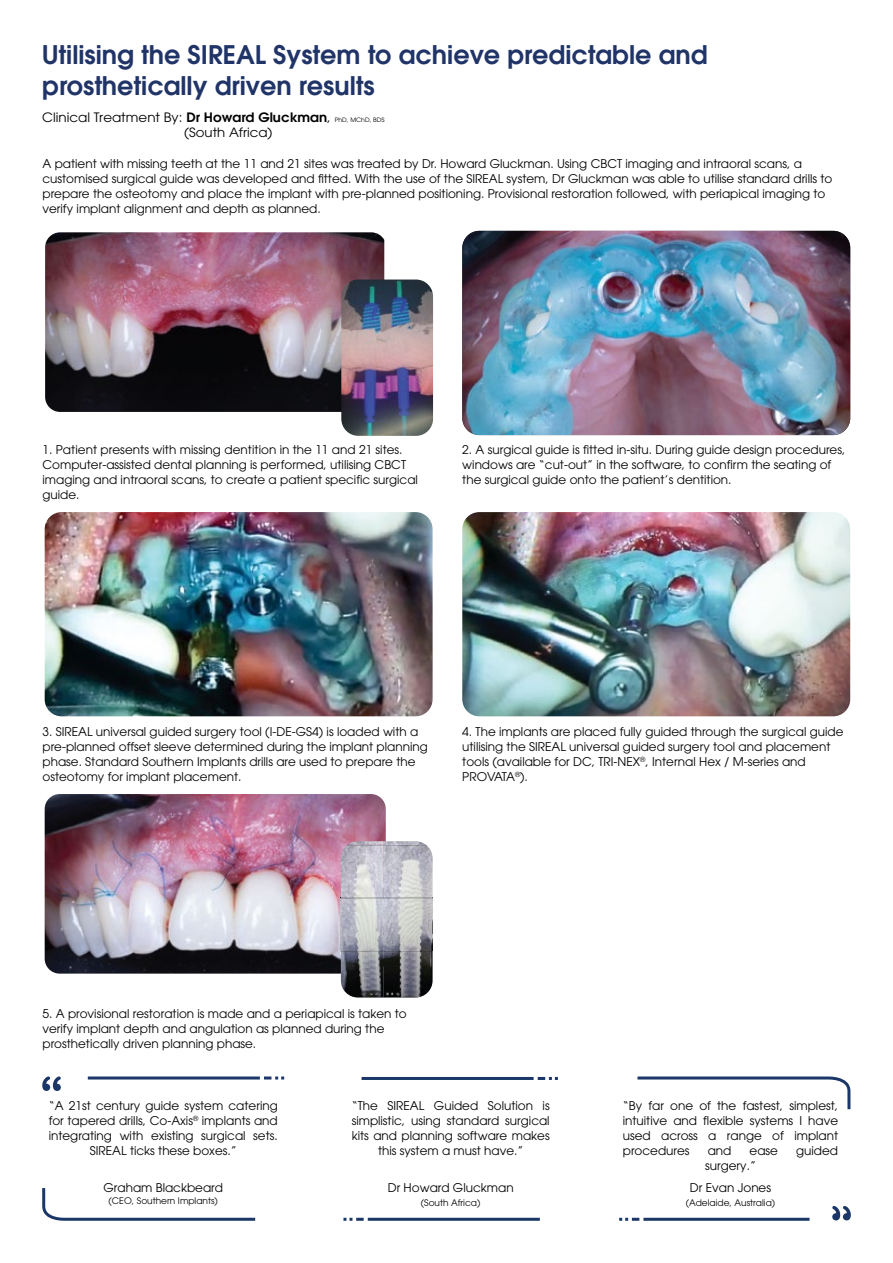
<style>
.page{position:relative;width:893px;height:1263px;background:#fff}
.page>*{position:absolute;margin:0;border:0;box-sizing:border-box;transform-origin:0 0}
.t1{font:600 25.5px/30.6px "Avant Garde CE";color:#203468}
.t2{font:12.9px "Avant Garde CE";color:#000;scale:1.05 1}
.t3{font:12.75px "Avant Garde CE";color:#000;scale:1.05 1}
.t4{font:12px/15px "Avant Garde CE";color:#000}
.t5{font:12px/15px "ITC Avant Garde Pro";color:#000}
.t6{font:9px "Avant Garde CE";color:#000}
.s1{font-weight:600}
.s2{font-size:6px}
</style>
<div class="page">
<svg style="left:832px;top:1206px;width:19px;height:14px"></svg>
<svg style="left:637px;top:1076px;width:214px;height:34px"></svg>
<hr style="left:643px;top:1218px;width:166px;height:3px;background:#1a3768">
<svg style="left:619px;top:1218px;width:20px;height:3px"></svg>
<hr style="left:362px;top:1077px;width:172px;height:3px;background:#1a3768">
<svg style="left:538px;top:1077px;width:20px;height:3px"></svg>
<hr style="left:368px;top:1218px;width:172px;height:3px;background:#1a3768">
<svg style="left:343px;top:1218px;width:21px;height:3px"></svg>
<svg style="left:42px;top:1076px;width:19px;height:15px"></svg>
<hr style="left:88px;top:1076px;width:172px;height:3px;background:#1a3768">
<svg style="left:42px;top:1188px;width:214px;height:33px"></svg>
<svg style="left:264px;top:1076px;width:20px;height:3px"></svg>
<img style="left:462px;top:231px;width:388px;height:204px">
<img style="left:45px;top:512px;width:388px;height:204px">
<img style="left:462px;top:512px;width:388px;height:204px">
<img style="left:45px;top:794px;width:341px;height:180px">
<img style="left:341px;top:845px;width:92px;height:152px">
<img style="left:347px;top:841px;width:79px;height:4px">
<img style="left:45px;top:232px;width:339px;height:180px">
<img style="left:341px;top:280px;width:92px;height:156px">
<h1 class="t1" style="left:42px;top:39px;width:667px">Utilising the SIREAL System to achieve predictable and prosthetically driven results</h1>
<p class="t2" style="left:42px;top:110px;width:328px">Clinical Treatment By: <span class="s1">Dr Howard Gluckman</span>, <span class="s2">PhD, MChD, BDS</span></p>
<p class="t3" style="left:184px;top:125px;width:86px">(South Africa)</p>
<p class="t5" style="left:43px;top:156px;width:791px">A patient with missing teeth at the 11 and 21 sites was treated by Dr. Howard Gluckman. Using CBCT imaging and intraoral scans, a customised surgical guide was developed and fitted. With the use of the SIREAL system, Dr Gluckman was able to utilise standard drills to prepare the osteotomy and place the implant with pre-planned positioning. Provisional restoration followed, with periapical imaging to verify implant alignment and depth as planned.</p>
<p class="t4" style="left:43px;top:442px;width:377px">1. Patient presents with missing dentition in the 11 and 21 sites.<br>Computer-assisted dental planning is performed, utilising CBCT imaging and intraoral scans, to create a patient specific surgical guide.</p>
<p class="t4" style="left:462px;top:442px;width:385px">2. A surgical guide is fitted in-situ. During guide design procedures, windows are “cut-out” in the software, to confirm the seating of the surgical guide onto the patient’s dentition.</p>
<p class="t4" style="left:43px;top:724px;width:387px">3. SIREAL universal guided surgery tool (I-DE-GS4) is loaded with a pre-planned offset sleeve determined during the implant planning phase. Standard Southern Implants drills are used to prepare the osteotomy for implant placement.</p>
<p class="t4" style="left:462px;top:724px;width:383px">4. The implants are placed fully guided through the surgical guide utilising the SIREAL universal guided surgery tool and placement tools (available for DC, TRI-NEX<sup>®</sup>, Internal Hex / M-series and PROVATA<sup>®</sup>).</p>
<p class="t4" style="left:43px;top:1006px;width:366px">5. A provisional restoration is made and a periapical is taken to verify implant depth and angulation as planned during the prosthetically driven planning phase.</p>
<p class="t4" style="left:49px;top:1098px;width:231px;text-align:center">“A 21st century guide system catering for tapered drills, Co-Axis<sup>®</sup> implants and integrating with existing surgical sets.<br>SIREAL ticks these boxes.”</p>
<p class="t4" style="left:103px;top:1180px;width:121px">Graham Blackbeard</p>
<p class="t6" style="left:109px;top:1196px;width:111px">(CEO, Southern Implants)</p>
<p class="t4" style="left:352px;top:1098px;width:200px;text-align:center">“The SIREAL Guided Solution is simplistic, using standard surgical kits and planning software makes this system a must have.”</p>
<p class="t4" style="left:388px;top:1180px;width:127px">Dr Howard Gluckman</p>
<p class="t6" style="left:421px;top:1197px;width:61px">(South Africa)</p>
<p class="t4" style="left:623px;top:1098px;width:217px;text-align:justify">“By far one of the fastest, simplest, intuitive and flexible systems I have used across a range of implant procedures</p>
<p class="t4" style="left:708px;top:1143px;width:25px">and</p>
<p class="t4" style="left:750px;top:1143px;width:30px">ease</p>
<p class="t4" style="left:796px;top:1143px;width:44px">guided</p>
<p class="t4" style="left:690px;top:1155px;width:83px;line-height:21.9px;text-align:center">surgery.”<br>Dr Evan Jones</p>
<p class="t6" style="left:686px;top:1197px;width:91px">(Adelaide, Australia)</p>
</div>
